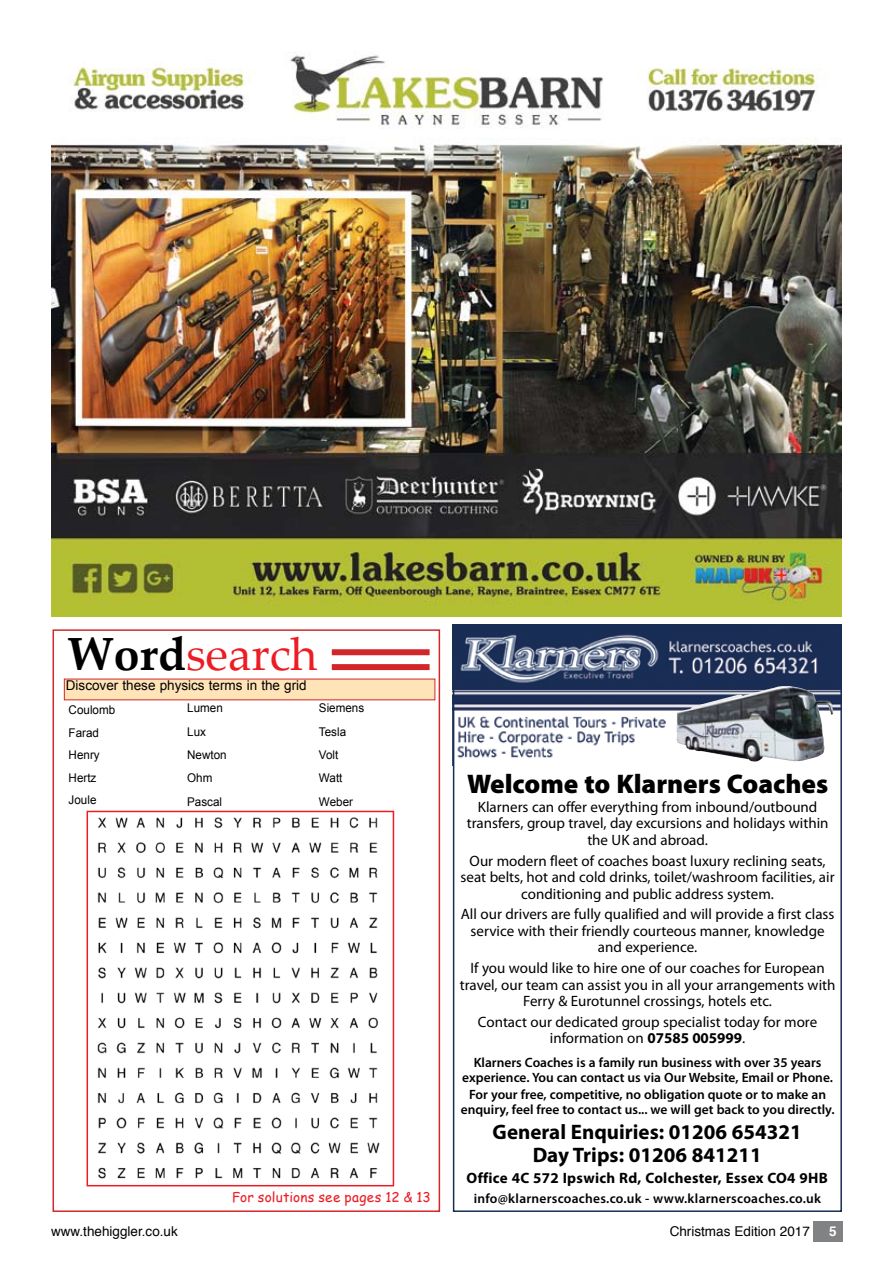
<style>
.page{position:relative;width:893px;height:1263px;background:#fff}
.page>*{position:absolute;margin:0;border:0;box-sizing:border-box;transform-origin:0 0}
.t1{font:46.5px "Palatino Linotype";color:#ed1c24}
.t2{font:900 27px "Myriad Pro";color:#000}
.t3{font:700 21px/23.1px "Myriad Pro";color:#000;text-align:center}
.t4{font:15px/16.5px "Myriad Pro";color:#000;text-align:center}
.t5{font:700 15px "Myriad Pro";letter-spacing:.02em;color:#000}
.t6{font:600 13.5px/15px "Myriad Pro";color:#000;text-align:center}
.t7{font:600 13.5px "Myriad Pro";letter-spacing:.02em;color:#000}
.t8{font:13.5px "Helvetica";color:#000}
.t9{font:13.5px "Arial";color:#000}
.t10{font:13.5px "Comic Sans MS";letter-spacing:.015em;color:#ed1c24}
.t11{font:12px/23.4px "Arial";color:#000}
.s1{font-weight:700;color:#000}
.s2{font-weight:700}
</style>
<div class="page">
<div style="left:813px;top:1221px;width:30px;height:21px;background:#808284"></div>
<img style="left:51px;top:55px;width:791px;height:561px">
<div style="left:53px;top:629px;width:387px;height:583px;border:2px solid #d2272a"></div>
<div style="left:64px;top:679px;width:371px;height:21px;background:#ffe4b8"></div>
<div style="left:332px;top:649px;width:98px;height:6px;background:#d2272a"></div>
<div style="left:332px;top:664px;width:98px;height:6px;background:#d2272a"></div>
<img style="left:97px;top:817px;width:283px;height:362px">
<div style="left:87px;top:811px;width:307px;height:375px;border:2px solid #ed1c24"></div>
<img style="left:453px;top:624px;width:389px;height:138px">
<img style="left:779px;top:686px;width:54px;height:69px">
<div style="left:453px;top:625px;width:389px;height:587px;border:2px solid #182d55"></div>
<h1 class="t1" style="left:67px;top:621px;width:252px"><span class="s1">Word</span>search</h1>
<p class="t9" style="left:66px;top:676px;width:242px">Discover these physics terms in the grid</p>
<p class="t11" style="left:69px;top:698px;width:48px;line-height:22.5px">Coulomb<br>Farad<br>Henry<br>Hertz<br>Joule</p>
<p class="t11" style="left:187px;top:696px;width:41px">Lumen<br>Lux<br>Newton<br>Ohm<br>Pascal</p>
<p class="t11" style="left:319px;top:696px;width:47px">Siemens<br>Tesla<br>Volt<br>Watt<br>Weber</p>
<p class="t10" style="left:232px;top:1186px;width:200px">For solutions see pages 12 &amp; 13</p>
<h2 class="t2" style="left:467px;top:766px;width:363px">Welcome to Klarners Coaches</h2>
<p class="t4" style="left:467px;top:798px;width:363px">Klarners can offer everything from inbound/outbound transfers, group travel, day excursions and holidays within the UK and abroad.</p>
<p class="t4" style="left:461px;top:852px;width:375px">Our modern fleet of coaches boast luxury reclining seats, seat belts, hot and cold drinks, toilet/washroom facilities, air conditioning and public address system.</p>
<p class="t4" style="left:461px;top:906px;width:375px">All our drivers are fully qualified and will provide a first class service with their friendly courteous manner, knowledge and experience.</p>
<p class="t4" style="left:460px;top:959px;width:377px">If you would like to hire one of our coaches for European travel, our team can assist you in all your arrangements with<br>Ferry &amp; Eurotunnel crossings, hotels etc.</p>
<p class="t4" style="left:478px;top:1013px;width:341px">Contact our dedicated group specialist today for more information on <span class="s2">07585 005999</span>.</p>
<p class="t6" style="left:462px;top:1054px;width:372px">Klarners Coaches is a family run business with over 35 years experience. You can contact us via Our Website, Email or Phone.</p>
<p class="t6" style="left:461px;top:1086px;width:375px">For your free, competitive, no obligation quote or to make an enquiry, feel free to contact us... we will get back to you directly.</p>
<h3 class="t3" style="left:493px;top:1119px;width:311px">General Enquiries: 01206 654321<br>Day Trips: 01206 841211</h3>
<p class="t7" style="left:474px;top:1190px;width:349px">info@klarnerscoaches.co.uk - www.klarnerscoaches.co.uk</p>
<p class="t5" style="left:466px;top:1168px;width:363px">Office 4C 572 Ipswich Rd, Colchester, Essex CO4 9HB</p>
<p class="t8" style="left:51px;top:1222px;width:128px">www.thehiggler.co.uk</p>
<p class="t8" style="left:670px;top:1222px;width:142px">Christmas Edition 2017</p>
</div>
